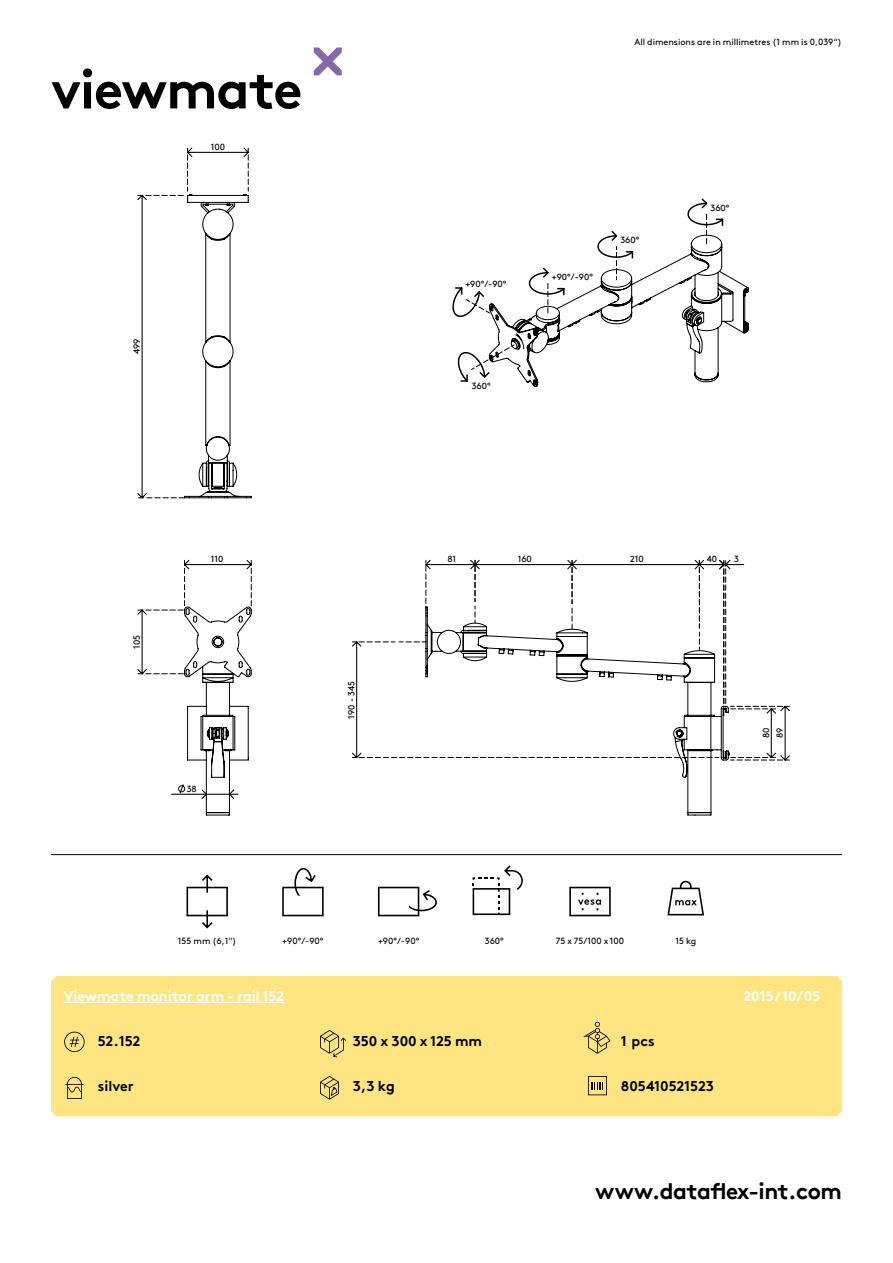
<style>
.page{position:relative;width:893px;height:1263px;background:#fff}
.page>*{position:absolute;margin:0;border:0;box-sizing:border-box;transform-origin:0 0}
.hoofdstuk{font:700 54px "Brown Pro TT";letter-spacing:-.02em;color:#000}
.t1{font:700 22.5px "Brown Pro TT";letter-spacing:-.02em;color:#000}
.specificaties{font:700 14.25px "Brown Pro TT";color:#000}
.t2{font:700 14.25px "Brown Pro TT";color:#fff}
.t3{font:9px "Brown";color:#000}
.t4{font:9px/13.8px "Brown Pro TT Regular Alt";color:#000}
</style>
<div class="page">
<svg style="left:314px;top:47px;width:28px;height:28px"></svg>
<hr style="left:51px;top:854px;width:791px;height:1px;background:#000">
<svg style="left:187px;top:874px;width:41px;height:54px"></svg>
<svg style="left:282px;top:868px;width:42px;height:48px"></svg>
<svg style="left:378px;top:887px;width:59px;height:29px"></svg>
<svg style="left:473px;top:865px;width:50px;height:50px"></svg>
<svg style="left:569px;top:887px;width:42px;height:29px"></svg>
<svg style="left:667px;top:881px;width:37px;height:34px"></svg>
<div style="left:51px;top:976px;width:791px;height:140px;background:#ffe582"></div>
<svg style="left:352px;top:559px;width:438px;height:202px"></svg>
<svg style="left:454px;top:198px;width:254px;height:184px"></svg>
<svg style="left:137px;top:559px;width:115px;height:257px"></svg>
<svg style="left:138px;top:147px;width:114px;height:351px"></svg>
<svg style="left:465px;top:214px;width:284px;height:173px"></svg>
<svg style="left:425px;top:606px;width:305px;height:210px"></svg>
<svg style="left:64px;top:1032px;width:21px;height:20px"></svg>
<svg style="left:65px;top:1077px;width:18px;height:22px"></svg>
<svg style="left:320px;top:1030px;width:26px;height:27px"></svg>
<svg style="left:583px;top:1022px;width:27px;height:32px"></svg>
<svg style="left:320px;top:1076px;width:19px;height:24px"></svg>
<svg style="left:588px;top:1076px;width:19px;height:19px"></svg>
<hr style="left:64px;top:1002px;width:220px;height:1px;background:#fff">
<p class="hoofdstuk" style="left:51px;top:46px;width:253px">viewmate</p>
<p class="t4" style="left:211px;top:139px;width:16px">100</p>
<p class="t4" style="left:129px;top:354px;width:17px;rotate:-90deg">499</p>
<p class="t4" style="left:129px;top:649px;width:15px;rotate:-90deg">105</p>
<p class="t4" style="left:211px;top:551px;width:14px">110</p>
<p class="t4" style="left:187px;top:781px;width:12px">38</p>
<p class="t4" style="left:344px;top:719px;width:40px;rotate:-90deg">190 - 345</p>
<p class="t3" style="left:634px;top:35px;width:209px">All dimensions are in millimetres (1 mm is 0,039“)</p>
<p class="t4" style="left:465px;top:276px;width:43px">+90°/-90°</p>
<p class="t4" style="left:472px;top:378px;width:21px">360°</p>
<p class="t4" style="left:552px;top:269px;width:43px">+90°/-90°</p>
<p class="t4" style="left:620px;top:233px;width:21px">360°</p>
<p class="t4" style="left:710px;top:200px;width:21px">360°</p>
<p class="t4" style="left:447px;top:551px;width:10px">81</p>
<p class="t4" style="left:518px;top:551px;width:16px">160</p>
<p class="t4" style="left:630px;top:551px;width:15px">210</p>
<p class="t4" style="left:707px;top:551px;width:12px">40</p>
<p class="t4" style="left:734px;top:551px;width:6px">3</p>
<p class="t4" style="left:758px;top:738px;width:12px;rotate:-90deg">80<br>89</p>
<p class="t3" style="left:178px;top:934px;width:60px">155 mm (6,1")</p>
<p class="t3" style="left:282px;top:934px;width:43px">+90°/-90°</p>
<p class="t3" style="left:378px;top:934px;width:43px">+90°/-90°</p>
<p class="t3" style="left:485px;top:934px;width:21px">360°</p>
<p class="t3" style="left:556px;top:934px;width:70px">75 x 75/100 x 100</p>
<p class="t3" style="left:675px;top:934px;width:22px">15 kg</p>
<h3 class="t2" style="left:64px;top:985px;width:222px">Viewmate monitor arm - rail 152</h3>
<h3 class="t2" style="left:743px;top:985px;width:78px">2015/10/05</h3>
<h3 class="specificaties" style="left:98px;top:1029px;width:44px">52.152</h3>
<p class="specificaties" style="left:98px;top:1074px;width:37px">silver</p>
<p class="specificaties" style="left:353px;top:1029px;width:131px">350 x 300 x 125 mm</p>
<p class="specificaties" style="left:621px;top:1029px;width:35px">1 pcs</p>
<p class="specificaties" style="left:353px;top:1074px;width:43px">3,3 kg</p>
<h3 class="specificaties" style="left:621px;top:1074px;width:95px">805410521523</h3>
<h2 class="t1" style="left:595px;top:1173px;width:248px">www.dataflex-int.com</h2>
</div>
